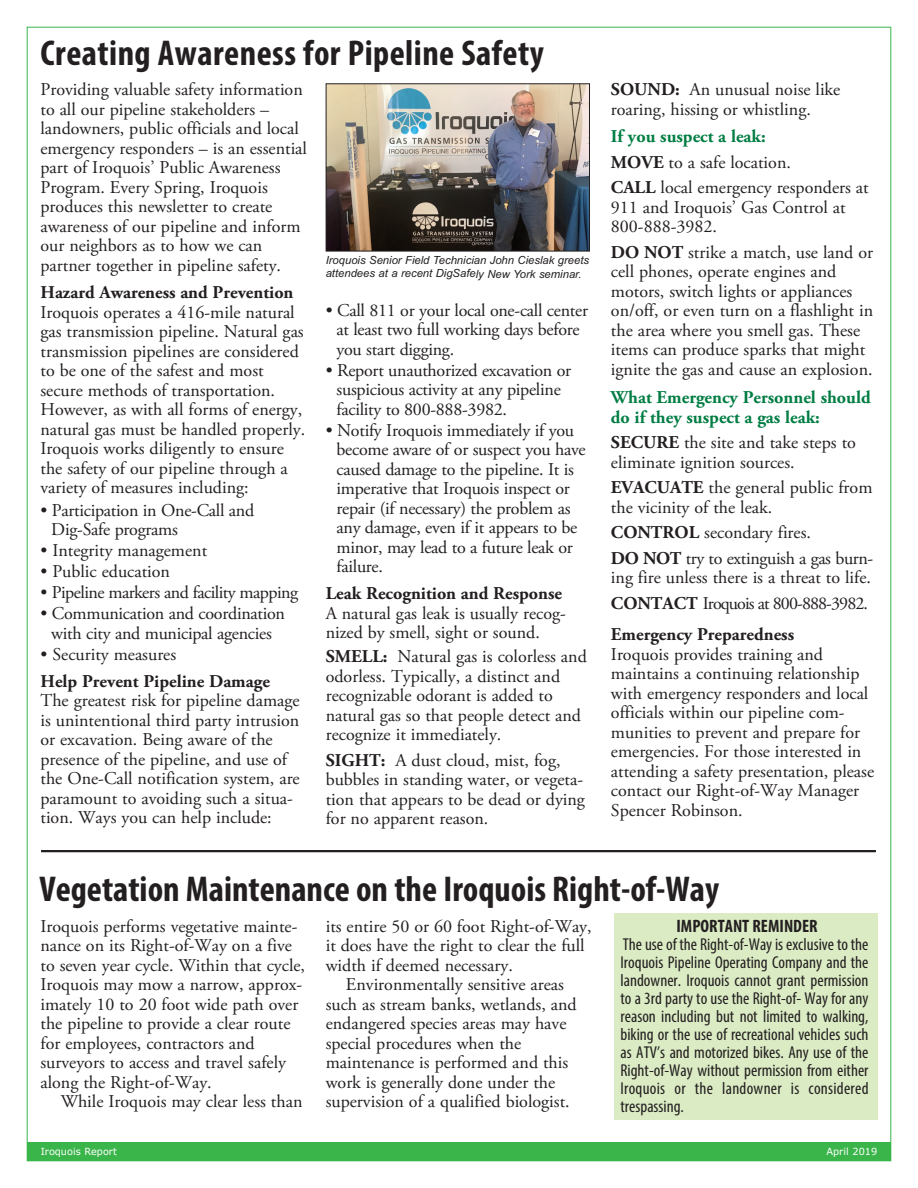
<style>
.page{position:relative;width:918px;height:1188px;background:#fff}
.page>*{position:absolute;margin:0;border:0;box-sizing:border-box;transform-origin:0 0}
.t1{font:700 condensed 36px "Myriad Pro";color:#231f20}
.t2{font:18px/19.5px "Adobe Garamond Pro";color:#231f20}
.t3{font:700 18px "Adobe Garamond Pro";color:#231f20}
.t4{font:700 18px/19.5px "Adobe Garamond Pro";color:#007d43}
.t5{font:18px/25.5px "Adobe Garamond Pro";letter-spacing:-.02em;color:#231f20}
.t6{font:18px "Adobe Garamond Pro";letter-spacing:-.03em;color:#231f20}
.t7{font:700 condensed 18px "Myriad Pro";color:#231f20}
.t8{font:condensed 17.25px/18px "Myriad Pro";letter-spacing:.015em;color:#231f20;text-align:justify}
.t9{font:italic 11.25px/13.5px "Arial";color:#231f20}
.t10{font:9.75px "Verdana";color:#fff}
.s1{font-weight:700}
.s2{font-weight:700;color:#007d43}
</style>
<div class="page">
<div style="left:27px;top:1142px;width:864px;height:19px;background:#3ab54a"></div>
<img style="left:328px;top:85px;width:260px;height:164px">
<div style="left:326px;top:83px;width:264px;height:168px;border:1px solid #231f20"></div>
<hr style="left:41px;top:850px;width:835px;height:2px;background:#231f20">
<div style="left:614px;top:913px;width:264px;height:206px;background:#dbebc4"></div>
<h1 class="t1" style="left:41px;top:40px;width:505px">Creating Awareness for Pipeline Safety</h1>
<p class="t2" style="left:40px;top:82px;width:268px">Providing valuable safety information to all our pipeline stakeholders – landowners, public officials and local emergency responders – is an essential part of Iroquois’ Public Awareness Program. Every Spring, Iroquois produces this newsletter to create awareness of our pipeline and inform our neighbors as to how we can partner together in pipeline safety.</p>
<p class="t3" style="left:40px;top:285px;width:255px">Hazard Awareness and Prevention</p>
<p class="t2" style="left:40px;top:304px;width:266px">Iroquois operates a 416-mile natural gas transmission pipeline. Natural gas transmission pipelines are considered to be one of the safest and most secure methods of transportation.<br>However, as with all forms of energy, natural gas must be handled properly.<br>Iroquois works diligently to ensure the safety of our pipeline through a variety of measures including:</p>
<p class="t2" style="left:51px;top:502px;width:205px;text-indent:-11px">• Participation in One-Call and<br>Dig-Safe programs</p>
<p class="t2" style="left:40px;top:542px;width:168px">• Integrity management</p>
<p class="t2" style="left:40px;top:563px;width:131px">• Public education</p>
<p class="t6" style="left:40px;top:585px;width:259px">• Pipeline markers and facility mapping</p>
<p class="t2" style="left:40px;top:605px;width:246px;text-align:center">• Communication and coordination with city and municipal agencies</p>
<p class="t2" style="left:40px;top:646px;width:137px">• Security measures</p>
<p class="t3" style="left:40px;top:674px;width:231px">Help Prevent Pipeline Damage</p>
<p class="t2" style="left:40px;top:692px;width:261px">The greatest risk for pipeline damage is unintentional third party intrusion or excavation. Being aware of the presence of the pipeline, and use of the One-Call notification system, are paramount to avoiding such a situa&shy;tion. Ways you can help include:</p>
<p class="t9" style="left:326px;top:253px;width:265px">Iroquois Senior Field Technician John Cieslak greets attendees at a recent DigSafely New York seminar.</p>
<p class="t2" style="left:337px;top:302px;width:253px;text-indent:-11px">• Call 811 or your local one-call center at least two full working days before you start digging.</p>
<p class="t2" style="left:337px;top:362px;width:236px;text-indent:-11px">• Report unauthorized excavation or suspicious activity at any pipeline facility to 800-888-3982.</p>
<p class="t2" style="left:337px;top:422px;width:251px;text-indent:-11px">• Notify Iroquois immediately if you become aware of or suspect you have caused damage to the pipeline. It is imperative that Iroquois inspect or repair (if necessary) the problem as any damage, even if it appears to be minor, may lead to a future leak or failure.</p>
<p class="t3" style="left:326px;top:586px;width:238px">Leak Recognition and Response</p>
<p class="t2" style="left:326px;top:605px;width:242px">A natural gas leak is usually recog&shy;nized by smell, sight or sound.</p>
<p class="t2" style="left:326px;top:648px;width:263px"><span class="s1">SMELL:</span> Natural gas is colorless and odorless. Typically, a distinct and recognizable odorant is added to natural gas so that people detect and recognize it immediately.</p>
<p class="t2" style="left:326px;top:752px;width:261px"><span class="s1">SIGHT:</span> A dust cloud, mist, fog, bubbles in standing water, or vegeta&shy;tion that appears to be dead or dying for no apparent reason.</p>
<p class="t2" style="left:611px;top:82px;width:231px"><span class="s1">SOUND:</span> An unusual noise like roaring, hissing or whistling.</p>
<p class="t2" style="left:611px;top:125px;width:259px;line-height:25.5px"><span class="s2">If you suspect a leak:<br></span><span class="s1">MOVE</span> to a safe location.<br><span class="s1">CALL</span> local emergency responders at</p>
<p class="t2" style="left:611px;top:199px;width:236px">911 and Iroquois’ Gas Control at<br>800-888-3982.</p>
<p class="t2" style="left:611px;top:244px;width:264px"><span class="s1">DO NOT</span> strike a match, use land or cell phones, operate engines and motors, switch lights or appliances on/off, or even turn on a flashlight in the area where you smell gas. These items can produce sparks that might ignite the gas and cause an explosion.</p>
<p class="t4" style="left:611px;top:389px;width:261px">What Emergency Personnel should do if they suspect a gas leak:</p>
<p class="t2" style="left:611px;top:434px;width:247px"><span class="s1">SECURE</span> the site and take steps to eliminate ignition sources.</p>
<p class="t2" style="left:611px;top:479px;width:263px"><span class="s1">EVACUATE</span> the general public from the vicinity of the leak.</p>
<p class="t5" style="left:611px;top:522px;width:264px"><span class="s1">CONTROL</span> secondary fires.<br><span class="s1">DO NOT</span> try to extinguish a gas burn-</p>
<p class="t2" style="left:611px;top:567px;width:262px;line-height:25.5px">ing fire unless there is a threat to life.<br><span class="s1">CONTACT</span> Iroquois at 800-888-3982.</p>
<p class="t3" style="left:611px;top:628px;width:185px">Emergency Preparedness</p>
<p class="t2" style="left:611px;top:646px;width:265px">Iroquois provides training and maintains a continuing relationship with emergency responders and local officials within our pipeline com&shy;munities to prevent and prepare for emergencies. For those interested in attending a safety presentation, please contact our Right-of-Way Manager Spencer Robinson.</p>
<h1 class="t1" style="left:40px;top:876px;width:681px">Vegetation Maintenance on the Iroquois Right-of-Way</h1>
<p class="t2" style="left:40px;top:918px;width:266px">Iroquois performs vegetative mainte&shy;nance on its Right-of-Way on a five to seven year cycle. Within that cycle, Iroquois may mow a narrow, approx&shy;imately 10 to 20 foot wide path over the pipeline to provide a clear route for employees, contractors and surveyors to access and travel safely along the Right-of-Way.</p>
<p class="t2" style="left:61px;top:1094px;width:243px">While Iroquois may clear less than</p>
<p class="t2" style="left:326px;top:918px;width:267px">its entire 50 or 60 foot Right-of-Way,</p>
<p class="t2" style="left:326px;top:938px;width:260px">it does have the right to clear the full</p>
<p class="t2" style="left:326px;top:957px;width:189px">width if deemed necessary.</p>
<p class="t2" style="left:346px;top:977px;width:220px">Environmentally sensitive areas</p>
<p class="t2" style="left:326px;top:996px;width:252px">such as stream banks, wetlands, and</p>
<p class="t2" style="left:326px;top:1016px;width:242px">endangered species areas may have</p>
<p class="t2" style="left:326px;top:1035px;width:197px">special procedures when the</p>
<p class="t2" style="left:326px;top:1055px;width:244px">maintenance is performed and this</p>
<p class="t2" style="left:326px;top:1074px;width:231px">work is generally done under the</p>
<p class="t2" style="left:326px;top:1094px;width:246px">supervision of a qualified biologist.</p>
<p class="t7" style="left:676px;top:920px;width:143px">IMPORTANT REMINDER</p>
<p class="t8" style="left:621px;top:937px;width:250px">The use of the Right-of-Way is exclusive to the Iroquois Pipeline Operating Company and the landowner. Iroquois cannot grant permission to a 3rd party to use the Right-of- Way for any reason including but not limited to walking, biking or the use of recreational vehicles such as ATV’s and motorized bikes. Any use of the Right-of-Way without permission from either Iroquois or the landowner is considered trespassing.</p>
<p class="t10" style="left:41px;top:1145px;width:78px">Iroquois Report</p>
<p class="t10" style="left:827px;top:1145px;width:52px">April 2019</p>
</div>
